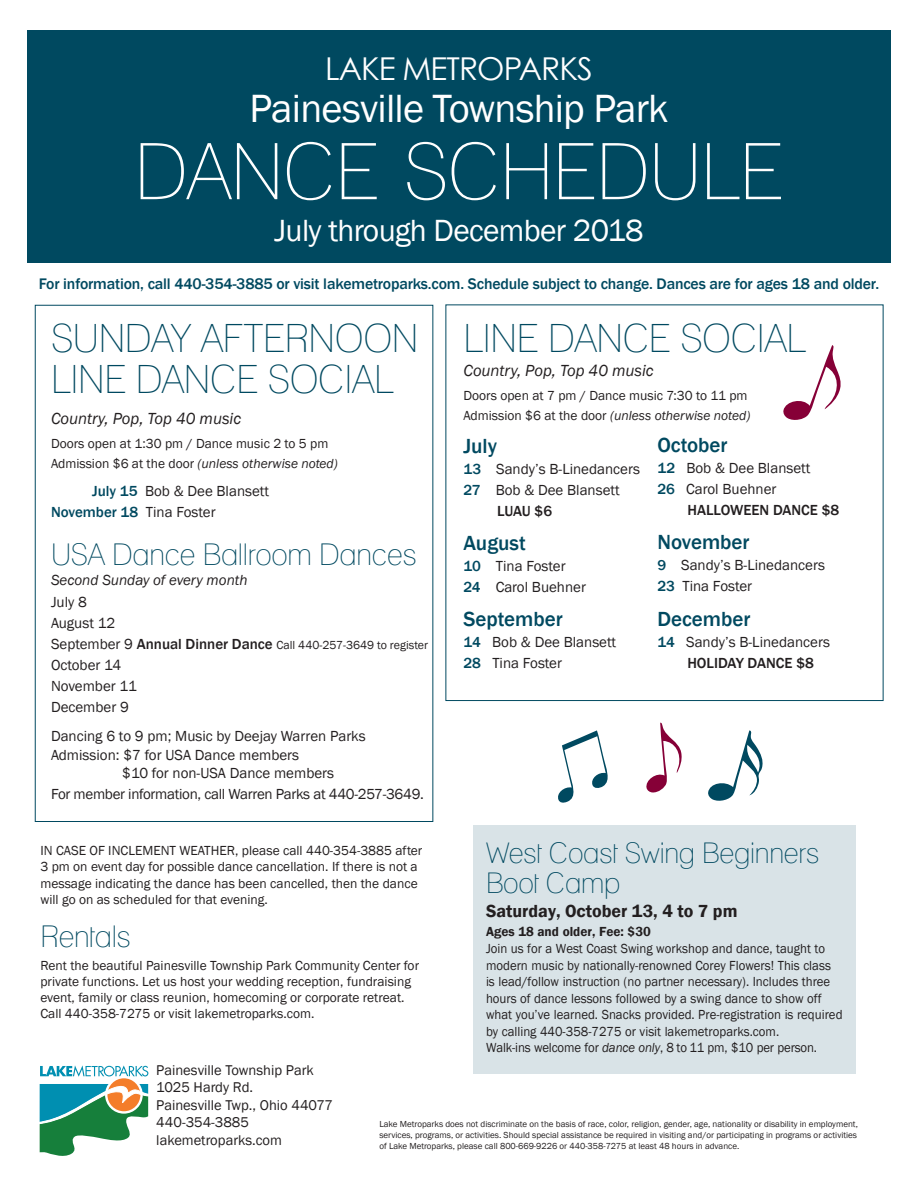
<style>
.page{position:relative;width:918px;height:1188px;background:#fff}
.page>*{position:absolute;margin:0;border:0;box-sizing:border-box;transform-origin:0 0}
.t1{font:condensed 78px "Lane";letter-spacing:-.01em;color:#fff}
.t2{font:40.5px "Franklin Gothic";letter-spacing:-.02em;color:#fff}
.t3{font:condensed 39px/40.5px "Lane";letter-spacing:-.01em;color:#004960}
.t4{font:31.5px "Franklin Gothic";letter-spacing:-.02em;color:#fff}
.t5{font:31.5px "Century Gothic";letter-spacing:-.03em;color:#fff}
.t6{font:condensed 30px "Lane";letter-spacing:-.01em;color:#004960}
.t7{font:condensed 28.5px/30px "Lane";letter-spacing:-.01em;color:#004960}
.t8{font:500 21px "Franklin Gothic";color:#004960}
.t9{font:600 18px "Franklin Gothic";color:#231f20}
.t10{font:italic 16.5px "Franklin Gothic";color:#231f20}
.t11{font:500 15.75px "Franklin Gothic";letter-spacing:-.01em;color:#004960}
.t12{font:15px/21px "Franklin Gothic";color:#231f20}
.t13{font:15px/21px "Franklin Gothic";letter-spacing:-.02em;color:#231f20}
.t14{font:italic 15px "Franklin Gothic";color:#231f20}
.t15{font:500 15px "Franklin Gothic";color:#231f20}
.t16{font:14.55px/17.5px "Franklin Gothic";color:#231f20}
.t17{font:13.5px/16.2px "Franklin Gothic";color:#231f20}
.t18{font:13.5px/16.5px "Franklin Gothic";color:#231f20;scale:.95 1}
.t19{font:600 13.5px "Franklin Gothic";color:#231f20}
.t20{font:12px "Franklin Gothic";color:#231f20}
.t21{font:9px/10.8px "Franklin Gothic";color:#231f20;text-align:justify}
.s1{font-style:italic}
.s2{font-weight:500;color:#004960}
.s3{font-size:15px}
.s4{font-weight:500;font-size:15px}
.s5{font-weight:500}
</style>
<div class="page">
<div style="left:27px;top:30px;width:864px;height:232px;background:#004960"></div>
<svg style="left:39px;top:1065px;width:110px;height:91px"></svg>
<svg style="left:783px;top:345px;width:58px;height:75px"></svg>
<svg style="left:708px;top:730px;width:55px;height:71px"></svg>
<svg style="left:558px;top:730px;width:50px;height:73px"></svg>
<svg style="left:646px;top:722px;width:36px;height:71px"></svg>
<div style="left:473px;top:825px;width:383px;height:249px;background:#d9e3e7"></div>
<h3 class="t5" style="left:325px;top:46px;width:269px">LAKE METROPARKS</h3>
<h2 class="t2" style="left:250px;top:83px;width:420px">Painesville Township Park</h2>
<h1 class="t1" style="left:134px;top:124px;width:651px">DANCE SCHEDULE</h1>
<h3 class="t4" style="left:274px;top:211px;width:371px">July through December 2018</h3>
<p class="t11" style="left:39px;top:274px;width:842px">For information, call 440-354-3885 or visit lakemetroparks.com. Schedule subject to change. Dances are for ages 18 and older.</p>
<h3 class="t3" style="left:51px;top:318px;width:369px">SUNDAY AFTERNOON<br>LINE DANCE SOCIAL</h3>
<p class="t10" style="left:51px;top:409px;width:192px">Country, Pop, Top 40 music</p>
<p class="t17" style="left:51px;top:434px;width:288px;line-height:19.5px">Doors open at 1:30 pm / Dance music 2 to 5 pm<br>Admission $6 at the door <span class="s1">(unless otherwise noted)</span></p>
<p class="t12" style="left:51px;top:481px;width:220px;text-indent:41px"><span class="s2">July 15</span> Bob &amp; Dee Blansett<br><span class="s2">November 18</span> Tina Foster</p>
<h3 class="t6" style="left:51px;top:536px;width:367px">USA Dance Ballroom Dances</h3>
<p class="t14" style="left:51px;top:570px;width:198px">Second Sunday of every month</p>
<p class="t12" style="left:51px;top:592px;width:66px">July 8<br>August 12</p>
<p class="t20" style="left:51px;top:638px;width:379px"><span class="s3">September 9</span> <span class="s4">Annual Dinner Dance</span> Call 440-257-3649 to register</p>
<p class="t12" style="left:51px;top:655px;width:87px">October 14<br>November 11<br>December 9</p>
<p class="t12" style="left:51px;top:726px;width:316px;line-height:19.5px">Dancing 6 to 9 pm; Music by Deejay Warren Parks<br>Admission: $7 for USA Dance members</p>
<p class="t13" style="left:51px;top:763px;width:374px;text-indent:71px">$10 for non-USA Dance members<br>For member information, call Warren Parks at 440-257-3649.</p>
<p class="t17" style="left:40px;top:843px;width:383px">IN CASE OF INCLEMENT WEATHER, please call 440-354-3885 after 3 pm on event day for possible dance cancellation. If there is not a message indicating the dance has been cancelled, then the dance will go on as scheduled for that evening.</p>
<h3 class="t6" style="left:40px;top:918px;width:92px">Rentals</h3>
<p class="t17" style="left:40px;top:958px;width:380px">Rent the beautiful Painesville Township Park Community Center for private functions. Let us host your wedding reception, fundraising event, family or class reunion, homecoming or corporate retreat.<br>Call 440-358-7275 or visit lakemetroparks.com.</p>
<h3 class="t3" style="left:464px;top:318px;width:345px">LINE DANCE SOCIAL</h3>
<p class="t10" style="left:464px;top:361px;width:192px">Country, Pop, Top 40 music</p>
<p class="t17" style="left:464px;top:386px;width:288px;line-height:19.5px">Doors open at 7 pm / Dance music 7:30 to 11 pm<br>Admission $6 at the door <span class="s1">(unless otherwise noted)</span></p>
<h3 class="t8" style="left:464px;top:433px;width:35px">July</h3>
<p class="t12" style="left:464px;top:458px;width:178px"><span class="s2">13</span> Sandy’s B-Linedancers</p>
<p class="t12" style="left:464px;top:479px;width:158px"><span class="s2">27</span> Bob &amp; Dee Blansett</p>
<p class="t15" style="left:497px;top:501px;width:56px">LUAU $6</p>
<h3 class="t8" style="left:464px;top:530px;width:64px">August</h3>
<p class="t12" style="left:464px;top:556px;width:124px"><span class="s2">10</span> Tina Foster<br><span class="s2">24</span> Carol Buehner</p>
<h3 class="t8" style="left:464px;top:606px;width:101px">September</h3>
<p class="t12" style="left:464px;top:632px;width:154px"><span class="s2">14</span> Bob &amp; Dee Blansett<br><span class="s2">28</span> Tina Foster</p>
<h3 class="t8" style="left:657px;top:432px;width:72px">October</h3>
<p class="t12" style="left:657px;top:458px;width:155px"><span class="s2">12</span> Bob &amp; Dee Blansett<br><span class="s2">26</span> Carol Buehner</p>
<p class="t15" style="left:687px;top:501px;width:153px">HALLOWEEN DANCE $8</p>
<h3 class="t8" style="left:657px;top:529px;width:94px">November</h3>
<p class="t12" style="left:657px;top:555px;width:169px"><span class="s2">9</span> Sandy’s B-Linedancers<br><span class="s2">23</span> Tina Foster</p>
<h3 class="t8" style="left:657px;top:606px;width:95px">December</h3>
<p class="t12" style="left:687px;top:631px;width:144px;text-indent:-30px"><span class="s2">14</span> Sandy’s B-Linedancers<br><span class="s5">HOLIDAY DANCE $8</span></p>
<h3 class="t7" style="left:486px;top:837px;width:335px">West Coast Swing Beginners<br>Boot Camp</h3>
<h3 class="t9" style="left:486px;top:899px;width:253px">Saturday, October 13, 4 to 7 pm</h3>
<p class="t19" style="left:486px;top:923px;width:166px">Ages 18 and older, Fee: $30</p>
<p class="t18" style="left:486px;top:941px;width:377px">Join us for a West Coast Swing workshop and dance, taught to modern music by nationally-renowned Corey Flowers! This class is lead/follow instruction (no partner necessary). Includes three hours of dance lessons followed by a swing dance to show off what you’ve learned. Snacks provided. Pre-registration is required by calling 440-358-7275 or visit lakemetroparks.com.<br>Walk-ins welcome for <span class="s1">dance only</span>, 8 to 11 pm, $10 per person.</p>
<p class="t16" style="left:156px;top:1061px;width:178px">Painesville Township Park<br>1025 Hardy Rd.<br>Painesville Twp., Ohio 44077<br>440-354-3885 lakemetroparks.com</p>
<p class="t21" style="left:379px;top:1119px;width:480px">Lake Metroparks does not discriminate on the basis of race, color, religion, gender, age, nationality or disability in employment, services, programs, or activities. Should special assistance be required in visiting and/or participating in programs or activities of Lake Metroparks, please call 800-669-9226 or 440-358-7275 at least 48 hours in advance.</p>
</div>
